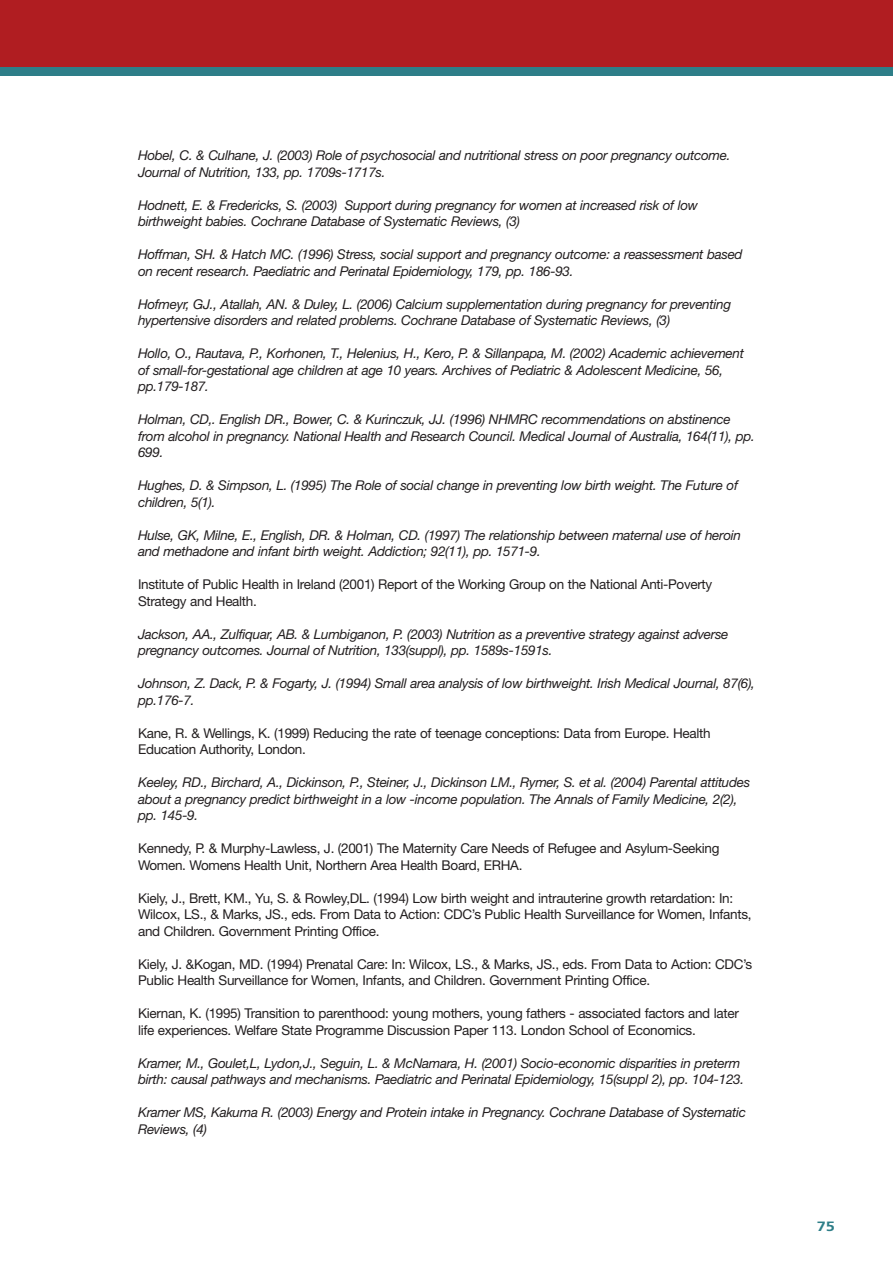
<style>
.page{position:relative;width:893px;height:1262px;background:#fff}
.page>*{position:absolute;margin:0;border:0;box-sizing:border-box;transform-origin:0 0}
.t1{font:italic 13.5px/16.5px "Helvetica Neue";letter-spacing:-.02em;color:#231f20}
.t2{font:13.5px/16.5px "Helvetica Neue";letter-spacing:-.02em;color:#231f20}
.t3{font:700 13.5px "Frutiger";color:#2e7e88;scale:1.21 1}
</style>
<div class="page">
<div style="left:2px;top:0;width:890px;height:76px;background:#b01d21"></div>
<div style="left:2px;top:67px;width:890px;height:9px;background:#2e7e88"></div>
<hr style="left:0;top:0;width:1px;height:76px;background:#b01d21">
<p class="t1" style="left:138px;top:148px;width:594px">Hobel, C. &amp; Culhane, J. (2003) Role of psychosocial and nutritional stress on poor pregnancy outcome.<br>Journal of Nutrition, 133, pp. 1709s-1717s.</p>
<p class="t1" style="left:138px;top:198px;width:561px">Hodnett, E. &amp; Fredericks, S. (2003) Support during pregnancy for women at increased risk of low birthweight babies. Cochrane Database of Systematic Reviews, (3)</p>
<p class="t1" style="left:138px;top:247px;width:606px">Hoffman, SH. &amp; Hatch MC. (1996) Stress, social support and pregnancy outcome: a reassessment based on recent research. Paediatric and Perinatal Epidemiology, 179, pp. 186-93.</p>
<p class="t1" style="left:138px;top:297px;width:594px">Hofmeyr, GJ., Atallah, AN. &amp; Duley, L. (2006) Calcium supplementation during pregnancy for preventing hypertensive disorders and related problems. Cochrane Database of Systematic Reviews, (3)</p>
<p class="t1" style="left:138px;top:346px;width:607px">Hollo, O., Rautava, P., Korhonen, T., Helenius, H., Kero, P. &amp; Sillanpapa, M. (2002) Academic achievement of small-for-gestational age children at age 10 years. Archives of Pediatric &amp; Adolescent Medicine, 56, pp.179-187.</p>
<p class="t1" style="left:138px;top:412px;width:618px">Holman, CD,. English DR., Bower, C. &amp; Kurinczuk, JJ. (1996) NHMRC recommendations on abstinence from alcohol in pregnancy. National Health and Research Council. Medical Journal of Australia, 164(11), pp.<br>699.</p>
<p class="t1" style="left:138px;top:478px;width:601px">Hughes, D. &amp; Simpson, L. (1995) The Role of social change in preventing low birth weight. The Future of children, 5(1).</p>
<p class="t1" style="left:138px;top:528px;width:604px">Hulse, GK, Milne, E., English, DR. &amp; Holman, CD. (1997) The relationship between maternal use of heroin and methadone and infant birth weight. Addiction; 92(11), pp. 1571-9.</p>
<p class="t2" style="left:138px;top:577px;width:575px">Institute of Public Health in Ireland (2001) Report of the Working Group on the National Anti-Poverty<br>Strategy and Health.</p>
<p class="t1" style="left:138px;top:627px;width:592px">Jackson, AA., Zulfiquar, AB. &amp; Lumbiganon, P. (2003) Nutrition as a preventive strategy against adverse pregnancy outcomes. Journal of Nutrition, 133(suppl), pp. 1589s-1591s.</p>
<p class="t1" style="left:138px;top:676px;width:618px">Johnson, Z. Dack, P. &amp; Fogarty, J. (1994) Small area analysis of low birthweight. Irish Medical Journal, 87(6), pp.176-7.</p>
<p class="t2" style="left:138px;top:726px;width:574px">Kane, R. &amp; Wellings, K. (1999) Reducing the rate of teenage conceptions: Data from Europe. Health<br>Education Authority, London.</p>
<p class="t1" style="left:138px;top:775px;width:613px">Keeley, RD., Birchard, A., Dickinson, P., Steiner, J., Dickinson LM., Rymer, S. et al. (2004) Parental attitudes about a pregnancy predict birthweight in a low -income population. The Annals of Family Medicine, 2(2), pp. 145-9.</p>
<p class="t2" style="left:138px;top:841px;width:583px">Kennedy, P. &amp; Murphy-Lawless, J. (2001) The Maternity Care Needs of Refugee and Asylum-Seeking<br>Women. Womens Health Unit, Northern Area Health Board, ERHA.</p>
<p class="t2" style="left:138px;top:891px;width:615px">Kiely, J., Brett, KM., Yu, S. &amp; Rowley,DL. (1994) Low birth weight and intrauterine growth retardation: In:<br>Wilcox, LS., &amp; Marks, JS., eds. From Data to Action: CDC’s Public Health Surveillance for Women, Infants, and Children. Government Printing Office.</p>
<p class="t2" style="left:138px;top:957px;width:615px">Kiely, J. &amp;Kogan, MD. (1994) Prenatal Care: In: Wilcox, LS., &amp; Marks, JS., eds. From Data to Action: CDC’s<br>Public Health Surveillance for Women, Infants, and Children. Government Printing Office.</p>
<p class="t2" style="left:138px;top:1006px;width:602px">Kiernan, K. (1995) Transition to parenthood: young mothers, young fathers - associated factors and later life experiences. Welfare State Programme Discussion Paper 113. London School of Economics.</p>
<p class="t1" style="left:138px;top:1056px;width:607px">Kramer, M., Goulet,L, Lydon,J., Seguin, L. &amp; McNamara, H. (2001) Socio-economic disparities in preterm birth: causal pathways and mechanisms. Paediatric and Perinatal Epidemiology, 15(suppl 2), pp. 104-123.</p>
<p class="t1" style="left:138px;top:1105px;width:609px">Kramer MS, Kakuma R. (2003) Energy and Protein intake in Pregnancy. Cochrane Database of Systematic<br>Reviews, (4)</p>
<p class="t3" style="left:816px;top:1220px;width:16px">75</p>
</div>
